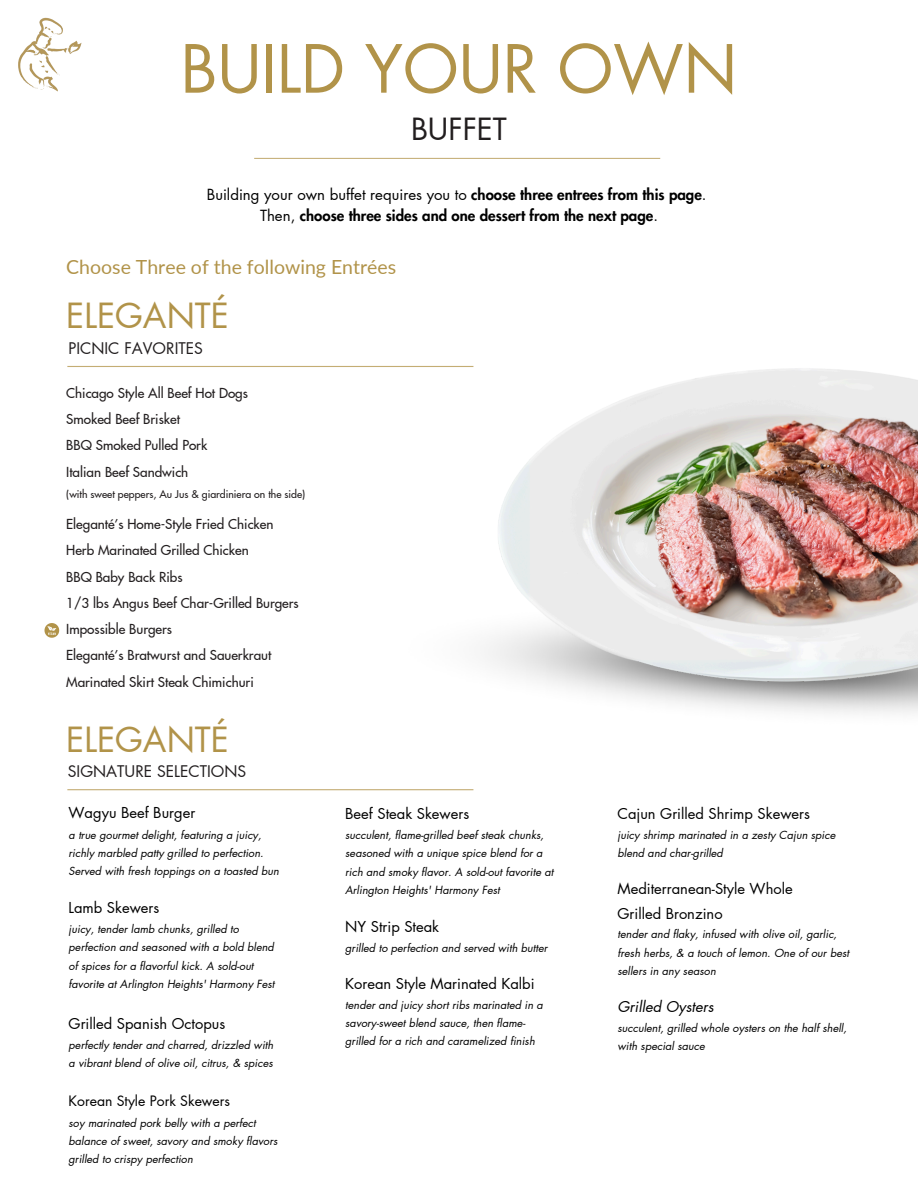
<style>
.page{position:relative;width:918px;height:1188px;background:#fff}
.page>*{position:absolute;margin:0;border:0;box-sizing:border-box;transform-origin:0 0}
.t1{font:64.5px "Futura LT Pro";color:#b19349}
.t2{font:33.9px "Futura LT Pro";color:#b19349}
.t3{font:29.85px "Futura LT Pro";color:#221e1f}
.t4{font:19.5px "Lato";color:#b19349}
.t5{font:15.75px "Futura LT Pro";color:#221e1f}
.t6{font:800 15px/20.2px "Futura LT Pro";color:#000;text-align:center}
.t7{font:14.7px "Futura LT Pro";color:#000}
.t8{font:italic 14.7px "Futura LT Pro";color:#000}
.t9{font:13.95px "Futura LT Pro";color:#000}
.t10{font:500 13.5px "Futura LT Pro";color:#221e1f}
.t11{font:italic 10.95px/18.1px "Futura LT Pro";color:#000}
.t12{font:500 10.5px "Futura LT Pro";color:#221e1f}
.s1{font-weight:400}
</style>
<div class="page">
<img style="left:18px;top:18px;width:63px;height:74px">
<hr style="left:254px;top:158px;width:406px;height:1px;background:#c4ad74">
<img style="left:467px;top:365px;width:451px;height:348px">
<hr style="left:67px;top:366px;width:406px;height:1px;background:#c4ad74">
<svg style="left:44px;top:623px;width:16px;height:15px"></svg>
<hr style="left:67px;top:789px;width:406px;height:1px;background:#c4ad74">
<p class="t1" style="left:181px;top:39px;width:558px">BUILD YOUR OWN</p>
<h1 class="t3" style="left:411px;top:115px;width:97px">BUFFET</h1>
<p class="t6" style="left:207px;top:185px;width:501px"><span class="s1">Building your own buffet requires you to</span> choose three entrees from this page<span class="s1">.<br>Then,</span> choose three sides and one dessert from the next page<span class="s1">.</span></p>
<p class="t4" style="left:66px;top:255px;width:331px">Choose Three of the following Entrées</p>
<p class="t2" style="left:66px;top:300px;width:164px">ELEGANTÉ</p>
<p class="t5" style="left:69px;top:341px;width:136px">PICNIC FAVORITES</p>
<h3 class="t10" style="left:66px;top:387px;width:183px">Chicago Style All Beef Hot Dogs</h3>
<h6 class="t10" style="left:66px;top:413px;width:115px">Smoked Beef Brisket</h6>
<h4 class="t10" style="left:66px;top:439px;width:142px">BBQ Smoked Pulled Pork</h4>
<p class="t10" style="left:66px;top:465px;width:124px">Italian Beef Sandwich</p>
<h2 class="t12" style="left:66px;top:489px;width:241px">(with sweet peppers, Au Jus &amp; giardiniera on the side)</h2>
<h5 class="t10" style="left:66px;top:518px;width:209px">Eleganté’s Home-Style Fried Chicken</h5>
<p class="t10" style="left:66px;top:544px;width:184px">Herb Marinated Grilled Chicken</p>
<p class="t10" style="left:66px;top:570px;width:118px">BBQ Baby Back Ribs</p>
<p class="t10" style="left:66px;top:597px;width:234px">1/3 lbs Angus Beef Char-Grilled Burgers</p>
<p class="t10" style="left:66px;top:623px;width:107px">Impossible Burgers</p>
<p class="t10" style="left:66px;top:649px;width:207px">Eleganté’s Bratwurst and Sauerkraut</p>
<p class="t10" style="left:66px;top:675px;width:189px">Marinated Skirt Steak Chimichuri</p>
<p class="t2" style="left:66px;top:724px;width:164px">ELEGANTÉ</p>
<p class="t5" style="left:68px;top:764px;width:180px">SIGNATURE SELECTIONS</p>
<p class="t7" style="left:69px;top:806px;width:128px">Wagyu Beef Burger</p>
<p class="t11" style="left:69px;top:826px;width:212px">a true gourmet delight, featuring a juicy, richly marbled patty grilled to perfection.<br>Served with fresh toppings on a toasted bun</p>
<p class="t7" style="left:69px;top:901px;width:92px">Lamb Skewers</p>
<p class="t11" style="left:69px;top:921px;width:208px">juicy, tender lamb chunks, grilled to perfection and seasoned with a bold blend of spices for a flavorful kick. A sold-out favorite at Arlington Heights' Harmony Fest</p>
<p class="t7" style="left:69px;top:1016px;width:158px">Grilled Spanish Octopus</p>
<p class="t11" style="left:69px;top:1036px;width:206px">perfectly tender and charred, drizzled with a vibrant blend of olive oil, citrus, &amp; spices</p>
<p class="t9" style="left:69px;top:1095px;width:163px">Korean Style Pork Skewers</p>
<p class="t11" style="left:69px;top:1114px;width:210px">soy marinated pork belly with a perfect balance of sweet, savory and smoky flavors grilled to crispy perfection</p>
<p class="t7" style="left:345px;top:807px;width:126px">Beef Steak Skewers</p>
<p class="t11" style="left:345px;top:826px;width:210px">succulent, flame-grilled beef steak chunks, seasoned with a unique spice blend for a rich and smoky flavor. A sold-out favorite at Arlington Heights' Harmony Fest</p>
<p class="t7" style="left:345px;top:920px;width:95px">NY Strip Steak</p>
<p class="t11" style="left:345px;top:939px;width:204px">grilled to perfection and served with butter</p>
<p class="t7" style="left:345px;top:977px;width:191px">Korean Style Marinated Kalbi</p>
<p class="t11" style="left:345px;top:996px;width:199px">tender and juicy short ribs marinated in a savory-sweet blend sauce, then flame&shy;grilled for a rich and caramelized finish</p>
<p class="t7" style="left:618px;top:807px;width:194px">Cajun Grilled Shrimp Skewers</p>
<h2 class="t11" style="left:618px;top:826px;width:219px">juicy shrimp marinated in a zesty Cajun spice blend and char-grilled</h2>
<h5 class="t7" style="left:618px;top:882px;width:177px">Mediterranean-Style Whole</h5>
<p class="t7" style="left:618px;top:906px;width:107px">Grilled Bronzino</p>
<p class="t11" style="left:618px;top:926px;width:233px">tender and flaky, infused with olive oil, garlic, fresh herbs, &amp; a touch of lemon. One of our best sellers in any season</p>
<p class="t8" style="left:618px;top:1000px;width:98px">Grilled Oysters</p>
<p class="t11" style="left:618px;top:1019px;width:231px">succulent, grilled whole oysters on the half shell,</p>
<p class="t11" style="left:618px;top:1038px;width:89px">with special sauce</p>
</div>
